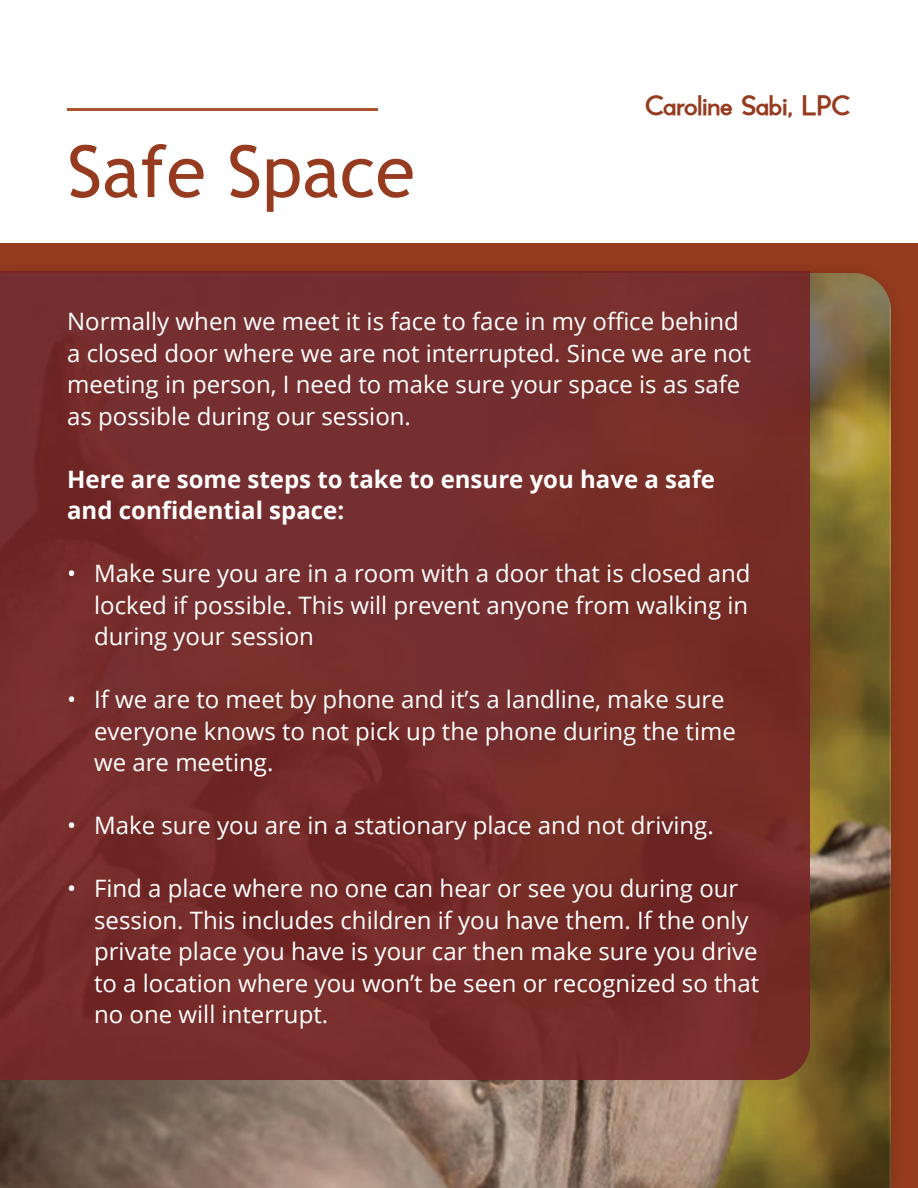
<style>
.page{position:relative;width:918px;height:1188px;background:#fff}
.page>*{position:absolute;margin:0;border:0;box-sizing:border-box;transform-origin:0 0}
.t1{font:72px "Trebuchet MS";color:#963b1f}
.t2{font:27px "Lionel Text Diesel";letter-spacing:-.02em;color:#963b1f}
.t3{font:24px/31.5px "Open Sans";color:#fff}
.t4{font:700 24px/31.5px "Open Sans";color:#fff}
</style>
<div class="page">
<div style="left:0;top:243px;width:918px;height:945px;background:#963b1f"></div>
<img style="left:0;top:273px;width:891px;height:915px">
<hr style="left:68px;top:108px;width:310px;height:3px;background:#ae532d">
<img style="left:0;top:272px;width:810px;height:808px">
<h1 class="t1" style="left:68px;top:126px;width:349px">Safe Space</h1>
<p class="t2" style="left:645px;top:89px;width:207px">Caroline Sabi, LPC</p>
<p class="t3" style="left:67px;top:305px;width:685px">Normally when we meet it is face to face in my office behind a closed door where we are not interrupted. Since we are not meeting in person, I need to make sure your space is as safe as possible during our session.</p>
<p class="t4" style="left:67px;top:463px;width:650px">Here are some steps to take to ensure you have a safe and confidential space:</p>
<p class="t3" style="left:94px;top:557px;width:658px;text-align:justify;text-indent:-27px">• Make sure you are in a room with a door that is closed and locked if possible. This will prevent anyone from walking in during your session</p>
<p class="t3" style="left:94px;top:683px;width:643px;text-indent:-27px">• If we are to meet by phone and it’s a landline, make sure everyone knows to not pick up the phone during the time we are meeting.</p>
<p class="t3" style="left:67px;top:809px;width:648px">• Make sure you are in a stationary place and not driving.</p>
<p class="t3" style="left:94px;top:872px;width:667px;text-indent:-27px">• Find a place where no one can hear or see you during our session. This includes children if you have them. If the only private place you have is your car then make sure you drive to a location where you won’t be seen or recognized so that no one will interrupt.</p>
</div>
